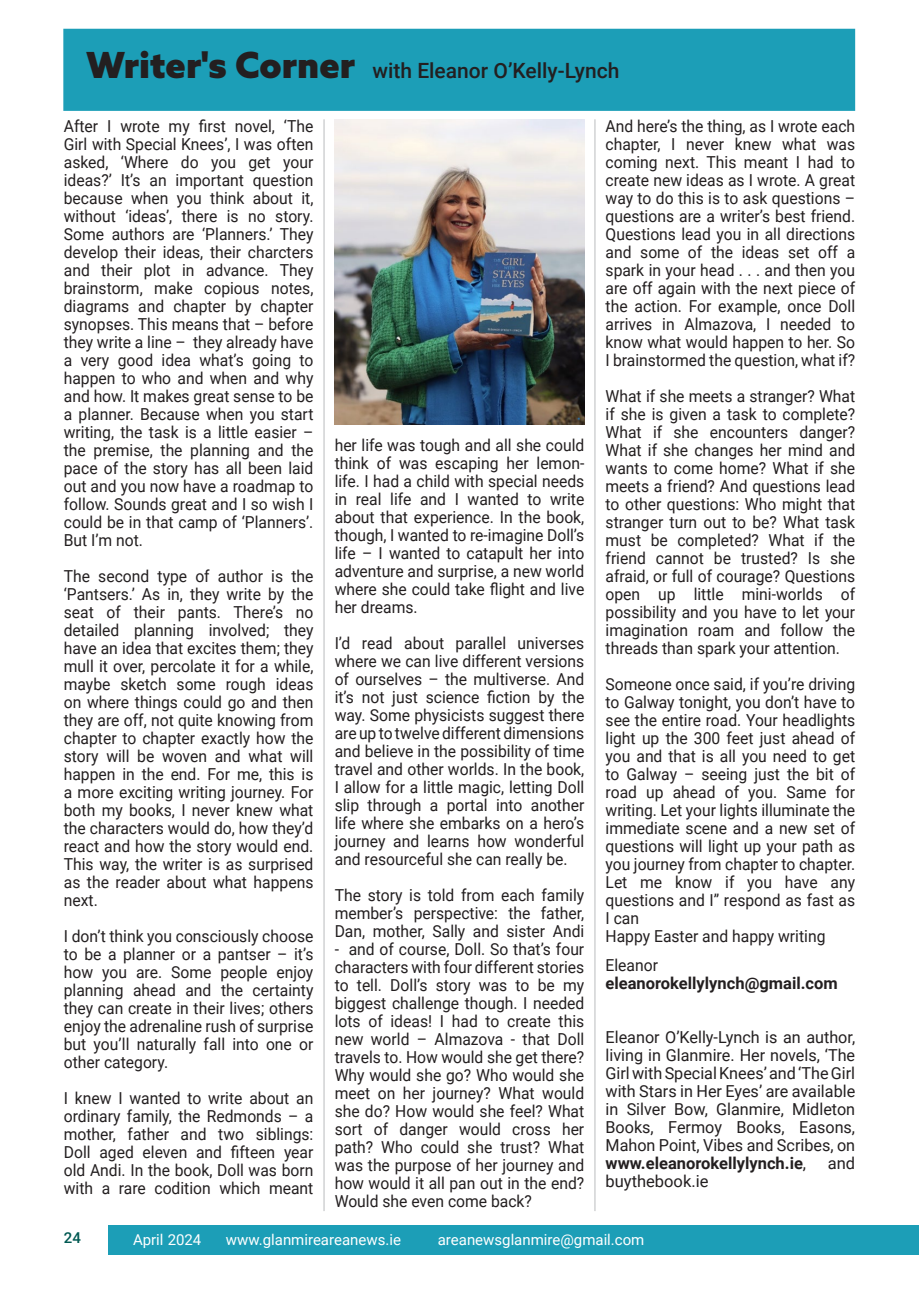
<style>
.page{position:relative;width:919px;height:1289px;background:#fff}
.page>*{position:absolute;margin:0;border:0;box-sizing:border-box;transform-origin:0 0}
.t1{font:500 21px "Roboto";color:#231f20}
.t2{font:16.5px/18px "Roboto";color:#231f20;text-align:justify;scale:.95 1}
.t3{font:16.5px/18px "Roboto";color:#231f20;text-align:justify}
.t4{font:700 16.5px "Roboto";color:#231f20}
.t5{font:15px "Roboto";color:#fff}
.t6{font:500 15px "Roboto";color:#005952}
.s1{font-family:"Azo Sans";font-weight:900;font-size:36px}
.s2{font-weight:700}
</style>
<div class="page">
<div style="left:906px;top:1225px;width:12px;height:29px;background:#1c9eb7"></div>
<div style="left:108px;top:1225px;width:798px;height:29px;background:#1c9eb7"></div>
<hr style="left:323px;top:119px;width:1px;height:1091px;background:#d1d2d4">
<hr style="left:594px;top:119px;width:1px;height:1091px;background:#d1d2d4">
<div style="left:63px;top:29px;width:792px;height:82px;background:#1c9eb7"></div>
<img style="left:334px;top:119px;width:250px;height:305px">
<p class="t1" style="left:86px;top:56px;width:534px"><span class="s1">Writer's Corner</span> with Eleanor O’Kelly-Lynch</p>
<p class="t2" style="left:64px;top:116px;width:264px">After I wrote my first novel, ‘The Girl with Special Knees’, I was often asked, ‘Where do you get your ideas?’ It’s an important question because when you think about it, without ‘ideas’, there is no story.<br>Some authors are ‘Planners.’ They develop their ideas, their charcters and their plot in advance. They brainstorm, make copious notes, diagrams and chapter by chapter synopses. This means that – before they write a line – they already have a very good idea what’s going to happen to who and when and why and how. It makes great sense to be a planner. Because when you start writing, the task is a little easier – the premise, the planning and the pace of the story has all been laid out and you now have a roadmap to follow. Sounds great and I so wish I could be in that camp of ‘Planners’.<br>But I’m not.</p>
<p class="t2" style="left:64px;top:566px;width:264px">The second type of author is the ‘Pantsers.’ As in, they write by the seat of their pants. There’s no detailed planning involved; they have an idea that excites them; they mull it over, percolate it for a while, maybe sketch some rough ideas on where things could go and then they are off, not quite knowing from chapter to chapter exactly how the story will be woven and what will happen in the end. For me, this is a more exciting writing journey. For both my books, I never knew what the characters would do, how they’d react and how the story would end.<br>This way, the writer is as surprised as the reader about what happens next.</p>
<p class="t2" style="left:64px;top:926px;width:264px">I don’t think you consciously choose to be a planner or a pantser – it’s how you are. Some people enjoy planning ahead and the certainty they can create in their lives; others enjoy the adrenaline rush of surprise but you’ll naturally fall into one or other category.</p>
<p class="t2" style="left:64px;top:1088px;width:264px">I knew I wanted to write about an ordinary family, the Redmonds – a mother, father and two siblings:<br>Doll aged eleven and fifteen year old Andi. In the book, Doll was born with a rare codition which meant</p>
<p class="t2" style="left:334px;top:435px;width:264px">her life was tough and all she could think of was escaping her lemon&shy;life. I had a child with special needs in real life and I wanted to write about that experience. In the book, though, I wanted to re-imagine Doll’s life – I wanted to catapult her into adventure and surprise, a new world where she could take flight and live her dreams.</p>
<p class="t2" style="left:334px;top:633px;width:264px">I’d read about parallel universes where we can live different versions of ourselves – the multiverse. And it’s not just science fiction by the way. Some physicists suggest there are up to twelve different dimensions and believe in the possibility of time travel and other worlds. In the book, I allow for a little magic, letting Doll slip through a portal into another life where she embarks on a hero’s journey and learns how wonderful and resourceful she can really be.</p>
<p class="t2" style="left:334px;top:885px;width:264px">The story is told from each family member’s perspective: the father, Dan, mother, Sally and sister Andi</p>
<p class="t2" style="left:334px;top:939px;width:264px">- and of course, Doll. So that’s four characters with four different stories to tell. Doll’s story was to be my biggest challenge though. I needed lots of ideas! I had to create this new world – Almazova - that Doll travels to. How would she get there?<br>Why would she go? Who would she meet on her journey? What would she do? How would she feel? What sort of danger would cross her path? Who could she trust? What was the purpose of her journey and how would it all pan out in the end?<br>Would she even come back?</p>
<p class="t2" style="left:605px;top:116px;width:264px">And here’s the thing, as I wrote each chapter, I never knew what was coming next. This meant I had to create new ideas as I wrote. A great way to do this is to ask questions – questions are a writer’s best friend.<br>Questions lead you in all directions and some of the ideas set off a spark in your head . . . and then you are off again with the next piece of the action. For example, once Doll arrives in Almazova, I needed to know what would happen to her. So I brainstormed the question, what if?</p>
<p class="t2" style="left:605px;top:386px;width:264px">What if she meets a stranger? What if she is given a task to complete?<br>What if she encounters danger?<br>What if she changes her mind and wants to come home? What if she meets a friend? And questions lead to other questions: Who might that stranger turn out to be? What task must be completed? What if the friend cannot be trusted? Is she afraid, or full of courage? Questions open up little mini-worlds of possibility and you have to let your imagination roam and follow the threads than spark your attention.</p>
<p class="t2" style="left:605px;top:674px;width:264px;text-align:left">Someone once said, if you’re driving to Galway tonight, you don’t have to see the entire road. Your headlights light up the 300 feet just ahead of you and that is all you need to get to Galway – seeing just the bit of road up ahead of you. Same for writing. Let your lights illuminate the immediate scene and a new set of questions will light up your path as you journey from chapter to chapter.<br>Let me know if you have any questions and I’’ respond as fast as<br>I can<br>Happy Easter and happy writing</p>
<p class="t2" style="left:605px;top:955px;width:57px">Eleanor</p>
<p class="t4" style="left:605px;top:971px;width:234px">eleanorokellylynch@gmail.com</p>
<p class="t3" style="left:605px;top:1027px;width:251px">Eleanor O’Kelly-Lynch is an author, living in Glanmire. Her novels, ‘The Girl with Special Knees’ and ‘The Girl with Stars in Her Eyes’ are available in Silver Bow, Glanmire, Midleton Books, Fermoy Books, Easons, Mahon Point, Vibes and Scribes, on <span class="s2">www.eleanorokellylynch.ie</span>,</p>
<p class="t3" style="left:827px;top:1153px;width:29px">and</p>
<p class="t3" style="left:605px;top:1171px;width:104px">buythebook.ie</p>
<p class="t6" style="left:64px;top:1226px;width:19px">24</p>
<p class="t5" style="left:133px;top:1228px;width:70px">April 2024</p>
<p class="t5" style="left:226px;top:1228px;width:176px">www.glanmireareanews.ie</p>
<p class="t5" style="left:438px;top:1228px;width:208px">areanewsglanmire@gmail.com</p>
</div>
